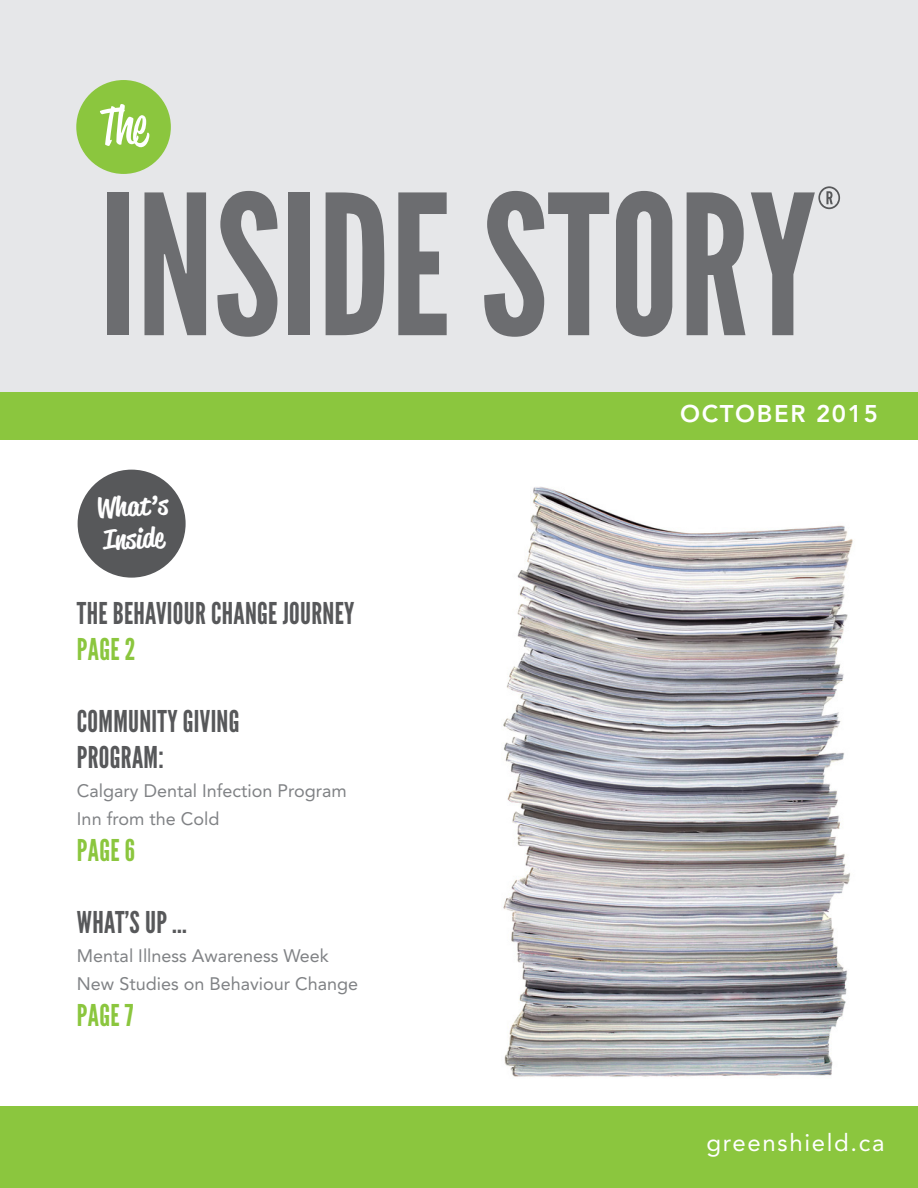
<style>
.page{position:relative;width:918px;height:1188px;background:#fff}
.page>*{position:absolute;margin:0;border:0;box-sizing:border-box;transform-origin:0 0}
.t1{font:194.25px "League Gothic";color:#6c6d70}
.cover_lines_bold{font:30px "League Gothic";letter-spacing:.01em;color:#57585a}
.cover_lines_bold-2{font:30px "League Gothic";letter-spacing:.01em;color:#8bc63e}
.t2{font:500 27px "Reklame Script";color:#fff}
.t3{font:24px "Avenir LT Std";letter-spacing:.07em;color:#fff}
.t4{font:800 24px "Avenir LT Std";letter-spacing:.07em;color:#fff}
.cover_lines_bold-3{font:18px "Avenir LT Std";color:#808285}
</style>
<div class="page">
<div style="left:0;top:0;width:918px;height:412px;background:#e6e7e9"></div>
<div style="left:0;top:392px;width:918px;height:48px;background:#8bc63e"></div>
<div style="left:76px;top:80px;width:95px;height:94px;background:#8bc63e;border-radius:50%"></div>
<svg style="left:100px;top:104px;width:49px;height:43px"></svg>
<svg style="left:818px;top:186px;width:22px;height:23px"></svg>
<img style="left:503px;top:487px;width:350px;height:590px">
<div style="left:0;top:1106px;width:918px;height:82px;background:#8bc63e"></div>
<div style="left:78px;top:470px;width:108px;height:108px;background:#57585a;border-radius:50%"></div>
<h1 class="t1" style="left:100px;top:155px;width:718px">INSIDE STORY</h1>
<p class="t2" style="left:95px;top:489px;width:73px;rotate:-3deg">What’s</p>
<p class="t2" style="left:103px;top:522px;width:62px;rotate:-3deg">Inside</p>
<p class="cover_lines_bold" style="left:77px;top:596px;width:279px">THE BEHAVIOUR CHANGE JOURNEY</p>
<p class="cover_lines_bold-2" style="left:77px;top:632px;width:60px">PAGE 2</p>
<p class="cover_lines_bold" style="left:77px;top:704px;width:164px">COMMUNITY GIVING</p>
<p class="cover_lines_bold" style="left:77px;top:740px;width:88px">PROGRAM:</p>
<p class="cover_lines_bold-3" style="left:77px;top:780px;width:271px">Calgary Dental Infection Program</p>
<p class="cover_lines_bold-3" style="left:77px;top:809px;width:144px">Inn from the Cold</p>
<p class="cover_lines_bold-2" style="left:77px;top:833px;width:60px">PAGE 6</p>
<p class="cover_lines_bold" style="left:77px;top:905px;width:111px">WHAT’S UP ...</p>
<p class="cover_lines_bold-3" style="left:77px;top:945px;width:253px">Mental Illness Awareness Week</p>
<p class="cover_lines_bold-3" style="left:77px;top:974px;width:283px">New Studies on Behaviour Change</p>
<p class="cover_lines_bold-2" style="left:77px;top:998px;width:58px">PAGE 7</p>
<p class="t4" style="left:680px;top:400px;width:199px">OCTOBER 2015</p>
<p class="t3" style="left:706px;top:1129px;width:180px">greenshield.ca</p>
</div>
